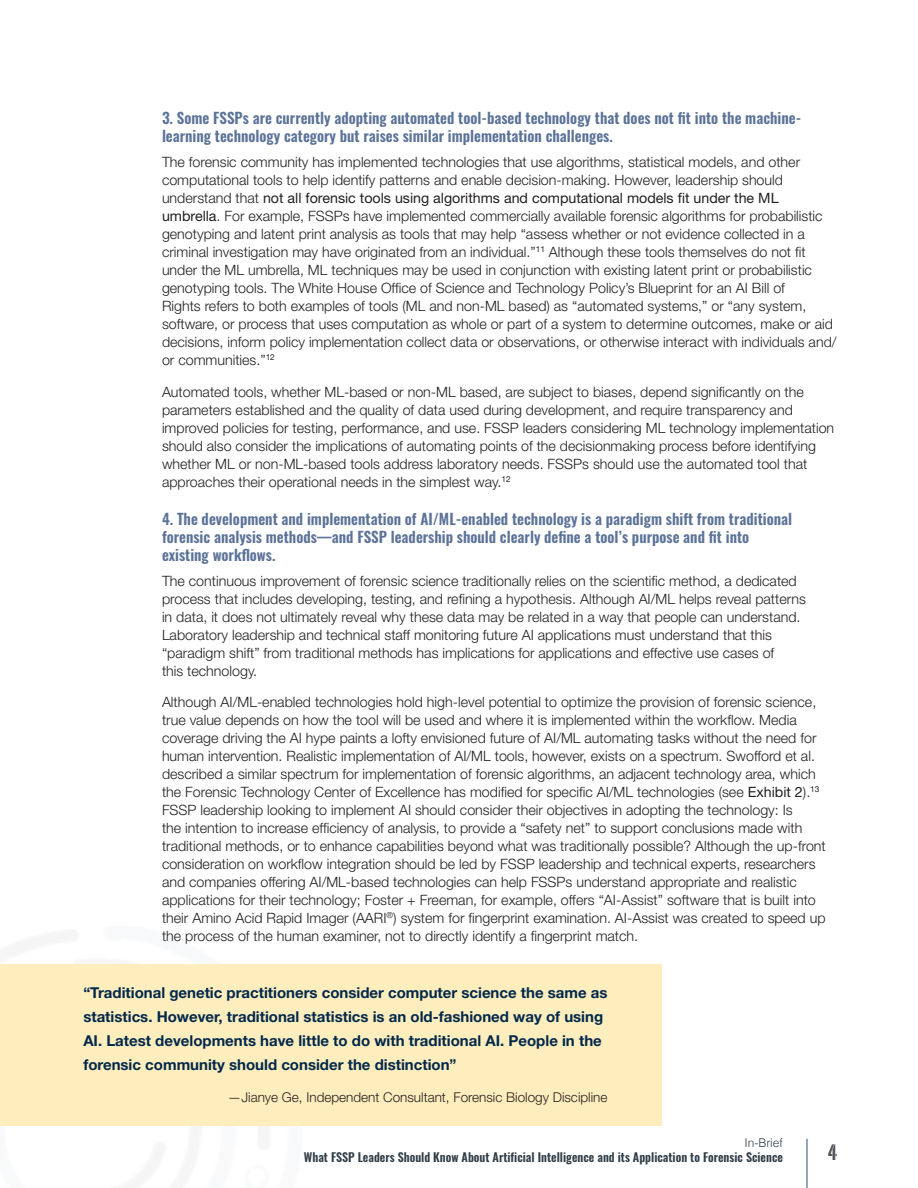
<style>
.page{position:relative;width:918px;height:1188px;background:#fff}
.page>*{position:absolute;margin:0;border:0;box-sizing:border-box;transform-origin:0 0}
.t1{font:700 18px "Shxvbs Oswald Stencil";color:#54555a}
.t2{font:600 15px/18px "Cmymwv Oswald";color:#5c7398}
.t3{font:700 15px/24px "Kxqpsq Helvetica Neue LT Std";color:#00284c}
.t4{font:300 14.25px/18px "Lpqnqp Helvetica Neue LT Std";color:#231f20}
.t5{font:300 13.5px "Lpqnqp Helvetica Neue LT Std";color:#231f20}
.t6{font:600 12px "Ttvwnv Oswald";color:#313e48}
.t7{font:300 12px "Fmpmnx Helvetica";color:#313e48}
.s1{font-family:"Lbrpvh Oswald"}
.s2{font-family:"Gvbjpn Helvetica Neue LT Std";font-weight:400}
</style>
<div class="page">
<hr style="left:806px;top:1139px;width:2px;height:49px;background:#6d8aa7">
<div style="left:0;top:964px;width:662px;height:161px;background:#ffeebd"></div>
<h3 class="t2" style="left:162px;top:110px;width:641px">3. Some FSSPs are currently adopting automated tool-based technology that does not fit into the machine&shy;<span class="s1">learning technology category but raises similar implementation challenges.</span></h3>
<p class="t4" style="left:162px;top:153px;width:676px">The forensic community has implemented technologies that use algorithms, statistical models, and other computational tools to help identify patterns and enable decision-making. However, leadership should understand that <span class="s2">not all forensic tools using algorithms and computational models fit under the ML umbrella</span>. For example, FSSPs have implemented commercially available forensic algorithms for probabilistic genotyping and latent print analysis as tools that may help “assess whether or not evidence collected in a criminal investigation may have originated from an individual.”<sup>11</sup> Although these tools themselves do not fit under the ML umbrella, ML techniques may be used in conjunction with existing latent print or probabilistic genotyping tools. The White House Office of Science and Technology Policy’s Blueprint for an AI Bill of<br>Rights refers to both examples of tools (ML and non-ML based) as “automated systems,” or “any system, software, or process that uses computation as whole or part of a system to determine outcomes, make or aid decisions, inform policy implementation collect data or observations, or otherwise interact with individuals and/ or communities.”<sup>12</sup></p>
<p class="t4" style="left:162px;top:382px;width:674px">Automated tools, whether ML-based or non-ML based, are subject to biases, depend significantly on the parameters established and the quality of data used during development, and require transparency and improved policies for testing, performance, and use. FSSP leaders considering ML technology implementation should also consider the implications of automating points of the decisionmaking process before identifying whether ML or non-ML-based tools address laboratory needs. FSSPs should use the automated tool that approaches their operational needs in the simplest way.<sup>12</sup></p>
<h3 class="t2" style="left:162px;top:510px;width:632px"><span class="s1">4. The development and implementation of AI/ML-enabled technology is a paradigm shift from traditional </span>forensic analysis methods—and FSSP leadership should clearly define a tool’s purpose and fit into existing workflows.</h3>
<p class="t4" style="left:162px;top:571px;width:646px">The continuous improvement of forensic science traditionally relies on the scientific method, a dedicated process that includes developing, testing, and refining a hypothesis. Although AI/ML helps reveal patterns in data, it does not ultimately reveal why these data may be related in a way that people can understand.<br>Laboratory leadership and technical staff monitoring future AI applications must understand that this “paradigm shift” from traditional methods has implications for applications and effective use cases of<br>this technology.</p>
<p class="t4" style="left:162px;top:693px;width:665px">Although AI/ML-enabled technologies hold high-level potential to optimize the provision of forensic science, true value depends on how the tool will be used and where it is implemented within the workflow. Media coverage driving the AI hype paints a lofty envisioned future of AI/ML automating tasks without the need for human intervention. Realistic implementation of AI/ML tools, however, exists on a spectrum. Swofford et al. described a similar spectrum for implementation of forensic algorithms, an adjacent technology area, which the Forensic Technology Center of Excellence has modified for specific AI/ML technologies (see <span class="s2">Exhibit 2</span>).<sup>13<br></sup>FSSP leadership looking to implement AI should consider their objectives in adopting the technology: Is<br>the intention to increase efficiency of analysis, to provide a “safety net” to support conclusions made with traditional methods, or to enhance capabilities beyond what was traditionally possible? Although the up-front consideration on workflow integration should be led by FSSP leadership and technical experts, researchers and companies offering AI/ML-based technologies can help FSSPs understand appropriate and realistic applications for their technology; Foster + Freeman, for example, offers “AI-Assist” software that is built into their Amino Acid Rapid Imager (AARI<sup>®</sup>) system for fingerprint examination. AI-Assist was created to speed up the process of the human examiner, not to directly identify a fingerprint match.</p>
<p class="t3" style="left:83px;top:980px;width:526px">“Traditional genetic practitioners consider computer science the same as statistics. However, traditional statistics is an old-fashioned way of using AI. Latest developments have little to do with traditional AI. People in the forensic community should consider the distinction”</p>
<p class="t5" style="left:228px;top:1089px;width:381px">—Jianye Ge, Independent Consultant, Forensic Biology Discipline</p>
<p class="t7" style="left:745px;top:1133px;width:40px">In-Brief</p>
<p class="t6" style="left:304px;top:1149px;width:481px">What FSSP Leaders Should Know About Artificial Intelligence and its Application to Forensic Science</p>
<p class="t1" style="left:828px;top:1139px;width:11px">4</p>
</div>
